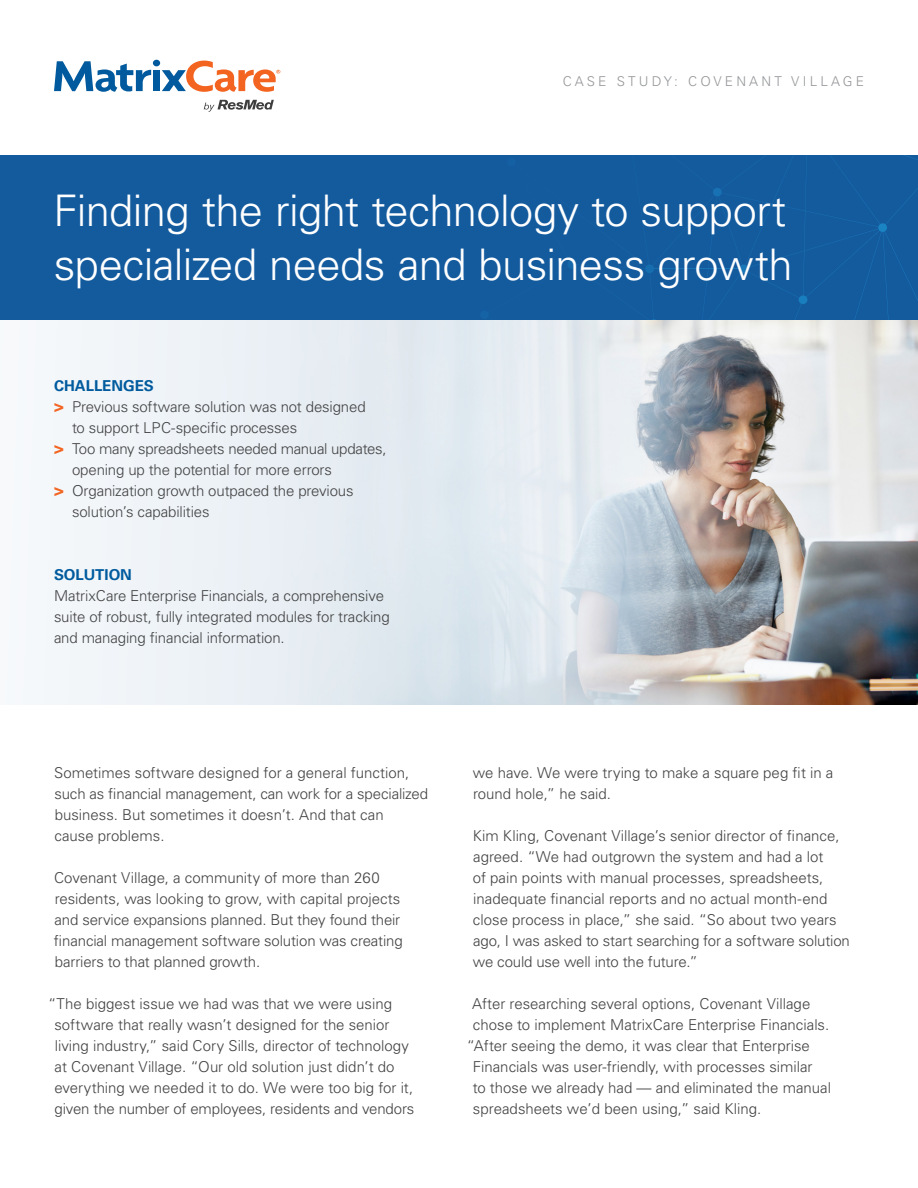
<style>
.page{position:relative;width:918px;height:1188px;background:#fff}
.page>*{position:absolute;margin:0;border:0;box-sizing:border-box;transform-origin:0 0}
.t1{font:300 43.5px/54px "Univers LT Std";letter-spacing:-.015em;color:#fff}
.t2{font:300 15px/21px "Univers LT Std";letter-spacing:-.005em;color:#424243}
.t3{font:700 15px "Univers LT Std";color:#005b9e}
.t4{font:300 13.5px "Univers LT Std";letter-spacing:.24em;color:#939598}
.s1{font-weight:700;font-size:16.5px;color:#f26522}
</style>
<div class="page">
<img style="left:43px;top:320px;width:875px;height:385px">
<div style="left:0;top:156px;width:918px;height:164px;background:#145b9e"></div>
<svg style="left:568px;top:156px;width:350px;height:164px"></svg>
<div style="left:878px;top:223px;width:9px;height:9px;background:#1a83c2;border-radius:50%"></div>
<div style="left:799px;top:295px;width:8px;height:9px;background:#197ebe;border-radius:50%"></div>
<div style="left:507px;top:158px;width:9px;height:8px;background:#1460a2;border-radius:50%"></div>
<div style="left:713px;top:188px;width:9px;height:8px;background:#1771b2;border-radius:50%"></div>
<div style="left:480px;top:310px;width:9px;height:9px;background:#1562a4;border-radius:50%"></div>
<div style="left:153px;top:70px;width:7px;height:21px;background:#015a9d"></div>
<div style="left:153px;top:60px;width:7px;height:6px;background:#015a9d;border-radius:50%"></div>
<svg style="left:54px;top:61px;width:97px;height:31px"></svg>
<svg style="left:162px;top:61px;width:118px;height:31px"></svg>
<svg style="left:204px;top:100px;width:70px;height:12px"></svg>
<p class="t4" style="left:563px;top:74px;width:303px">CASE STUDY: COVENANT VILLAGE</p>
<p class="t1" style="left:53px;top:184px;width:741px">Finding the right technology to support specialized needs and business growth</p>
<p class="t3" style="left:54px;top:377px;width:101px">CHALLENGES</p>
<p class="t2" style="left:72px;top:396px;width:295px;text-indent:-18px"><span class="s1">&gt;</span> Previous software solution was not designed to support LPC-specific processes</p>
<p class="t2" style="left:72px;top:438px;width:316px;text-indent:-18px"><span class="s1">&gt;</span> Too many spreadsheets needed manual updates, opening up the potential for more errors</p>
<p class="t2" style="left:72px;top:480px;width:283px;text-indent:-18px"><span class="s1">&gt;</span> Organization growth outpaced the previous solution’s capabilities</p>
<p class="t3" style="left:54px;top:566px;width:80px">SOLUTION</p>
<p class="t2" style="left:54px;top:585px;width:337px">MatrixCare Enterprise Financials, a comprehensive suite of robust, fully integrated modules for tracking and managing financial information.</p>
<p class="t2" style="left:54px;top:762px;width:375px">Sometimes software designed for a general function, such as financial management, can work for a specialized business. But sometimes it doesn’t. And that can<br>cause problems.</p>
<p class="t2" style="left:54px;top:867px;width:350px">Covenant Village, a community of more than 260 residents, was looking to grow, with capital projects and service expansions planned. But they found their financial management software solution was creating barriers to that planned growth.</p>
<p class="t2" style="left:54px;top:993px;width:362px;text-indent:-6px">“The biggest issue we had was that we were using software that really wasn’t designed for the senior living industry,” said Cory Sills, director of technology at Covenant Village. “Our old solution just didn’t do everything we needed it to do. We were too big for it, given the number of employees, residents and vendors</p>
<p class="t2" style="left:473px;top:762px;width:362px">we have. We were trying to make a square peg fit in a round hole,” he said.</p>
<p class="t2" style="left:473px;top:825px;width:379px">Kim Kling, Covenant Village’s senior director of finance, agreed. “We had outgrown the system and had a lot<br>of pain points with manual processes, spreadsheets, inadequate financial reports and no actual month-end close process in place,” she said. “So about two years ago, I was asked to start searching for a software solution we could use well into the future.”</p>
<p class="t2" style="left:472px;top:993px;width:340px">After researching several options, Covenant Village</p>
<p class="t2" style="left:473px;top:1014px;width:358px">chose to implement MatrixCare Enterprise Financials.</p>
<p class="t2" style="left:467px;top:1035px;width:345px">“After seeing the demo, it was clear that Enterprise</p>
<p class="t2" style="left:473px;top:1056px;width:341px">Financials was user-friendly, with processes similar</p>
<p class="t2" style="left:473px;top:1077px;width:360px">to those we already had — and eliminated the manual</p>
<p class="t2" style="left:473px;top:1098px;width:290px">spreadsheets we’d been using,” said Kling.</p>
</div>
